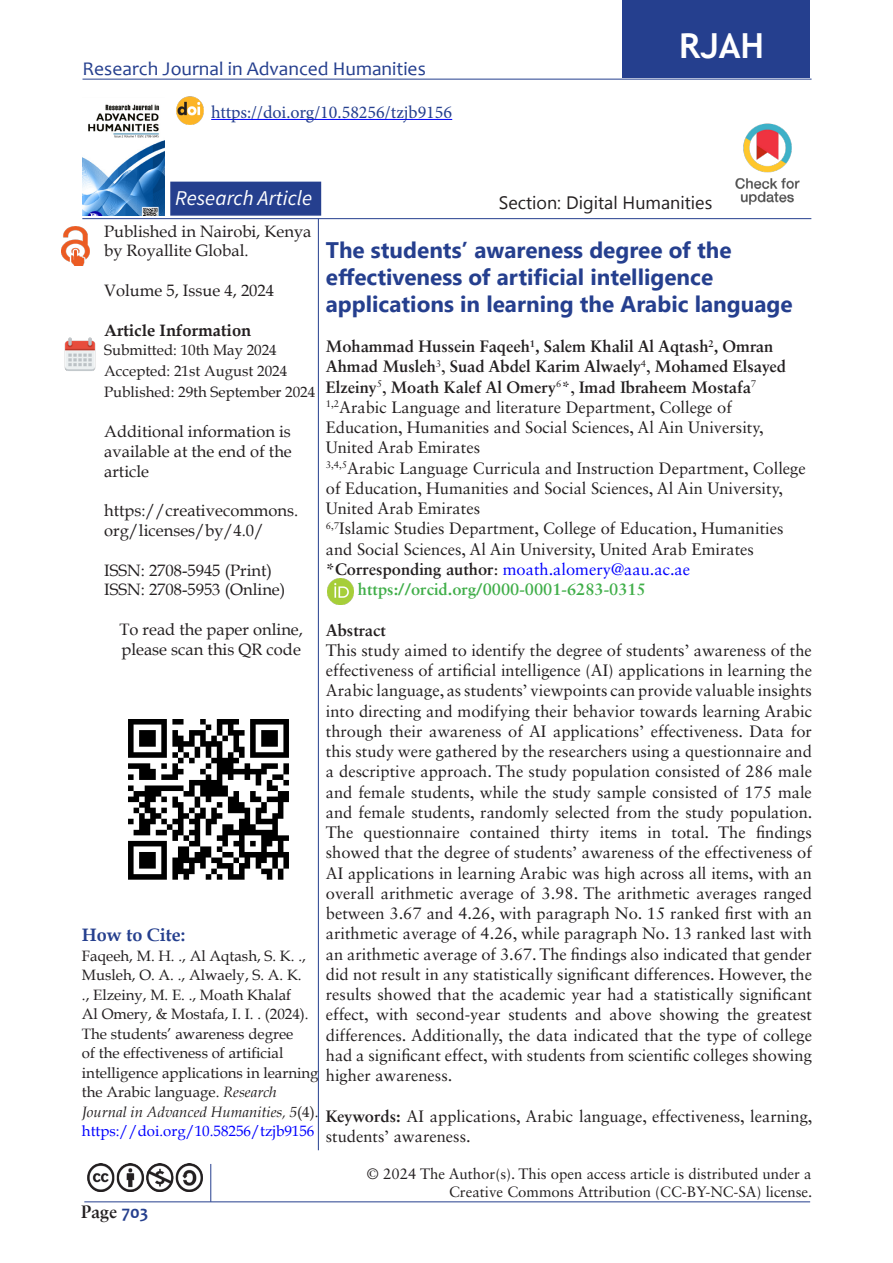
<style>
.page{position:relative;width:893px;height:1263px;background:#fff}
.page>*{position:absolute;margin:0;border:0;box-sizing:border-box;transform-origin:0 0}
.t1{font:700 34.5px "Trebuchet MS";color:#fff}
._1-_SJOM_TITLE{font:700 22.5px/27px "Segoe UI";color:#253f8e}
.t2{font:italic 21px "Source Sans Variable";color:#fff}
.t3{font:19.5px "Candara";color:#253f8e}
.t4{font:18px "Minion Pro";color:#253f8e}
.t5{font:18px "Gadugi";color:#231f20}
.t6{font:700 18px "Book Antiqua";color:#253f8e}
.t7{font:700 18px "Sabon";color:#231f20}
._1_4-_SJOM_Abstract{font:16.5px/20.2px "Sabon LT Std";color:#231f20;text-align:justify}
._1_2-_SJOM_AU_Affili{font:16.5px/20.2px "Sabon LT Std";color:#231f20}
.t8{font:16.5px/19.8px "Book Antiqua";color:#231f20}
._1_2-_SJOM_AU_Affili-2{font:700 16.5px/20.2px "Sabon LT Std";color:#231f20}
.Abstract{font:16.5px/20.2px "Sabon LT Std";color:#231f20}
._1_3-_SJOM_Correspon{font:16.5px "Sabon LT Std";color:#00f}
._1_2-_SJOM_AU_Affili-3{font:700 16.5px "Sabon LT Std";color:#40ae49}
.t9{font:700 16.5px "Book Antiqua";color:#231f20}
.t10{font:15px/19.5px "Book Antiqua";color:#231f20}
.t11{font:15px/18px "Sabon LT Std";color:#231f20;text-align:right}
.s1{font-weight:400}
.s2{font-weight:700;color:#231f20}
.s3{color:#231f20}
.s4{font-weight:700}
.s5{font-style:italic}
.s6{color:#00f}
.s7{font-family:"Candara";color:#253f8e}
</style>
<div class="page">
<hr style="left:84px;top:1201px;width:726px;height:1px;background:#253f8e">
<hr style="left:82px;top:79px;width:730px;height:1px;background:#253f8e">
<img style="left:64px;top:337px;width:32px;height:34px">
<img style="left:735px;top:123px;width:65px;height:82px">
<img style="left:62px;top:226px;width:27px;height:40px">
<img style="left:82px;top:104px;width:83px;height:112px">
<div style="left:623px;top:0;width:187px;height:78px;background:#253f8e"></div>
<hr style="left:318px;top:219px;width:1px;height:931px;background:#253f8e">
<div style="left:170px;top:182px;width:151px;height:34px;background:#253f8e;border:2px solid #253f8e"></div>
<img style="left:88px;top:1164px;width:114px;height:27px">
<hr style="left:211px;top:1164px;width:1px;height:38px;background:#253f8e">
<img style="left:176px;top:97px;width:28px;height:27px">
<img style="left:128px;top:719px;width:161px;height:161px">
<hr style="left:82px;top:218px;width:729px;height:1px;background:#253f8e">
<img style="left:328px;top:578px;width:26px;height:26px">
<hr style="left:211px;top:119px;width:241px;height:1px;background:#00f">
<p class="t3" style="left:82px;top:56px;width:345px">Research Journal in Advanced Humanities</p>
<p class="t4" style="left:211px;top:100px;width:243px">https://doi.org/10.58256/tzjb9156</p>
<p class="t2" style="left:175px;top:185px;width:138px">Research Article</p>
<p class="t1" style="left:679px;top:24px;width:86px">RJAH</p>
<p class="t5" style="left:499px;top:192px;width:215px">Section: Digital Humanities</p>
<p class="t8" style="left:104px;top:221px;width:209px">Published in Nairobi, Kenya by Royallite Global.</p>
<p class="t8" style="left:104px;top:280px;width:171px">Volume 5, Issue 4, 2024</p>
<p class="t9" style="left:104px;top:319px;width:149px">Article Information</p>
<p class="t10" style="left:104px;top:340px;width:174px">Submitted: 10th May 2024</p>
<p class="t10" style="left:104px;top:361px;width:185px">Accepted: 21st August 2024</p>
<p class="t10" style="left:104px;top:382px;width:212px">Published: 29th September 2024</p>
<p class="t8" style="left:104px;top:421px;width:189px;text-align:justify">Additional information is available at the end of the article</p>
<p class="t8" style="left:104px;top:500px;width:196px">https://creativecommons. org/licenses/by/4.0/</p>
<p class="t8" style="left:104px;top:560px;width:169px">ISSN: 2708-5945 (Print)</p>
<p class="t8" style="left:104px;top:580px;width:183px">ISSN: 2708-5953 (Online)</p>
<p class="t8" style="left:119px;top:619px;width:185px">To read the paper online, please scan this QR code</p>
<p class="_1-_SJOM_TITLE" style="left:326px;top:234px;width:468px">The students’ awareness degree of the effectiveness of artificial intelligence applications in learning the Arabic language</p>
<p class="_1_2-_SJOM_AU_Affili-2" style="left:326px;top:336px;width:462px">Mohammad Hussein Faqeeh<sup>1</sup>, Salem Khalil Al Aqtash<sup>2</sup>, Omran<br>Ahmad Musleh<sup>3</sup><span class="s1">,</span> Suad Abdel Karim Alwaely<sup>4</sup><span class="s1">,</span> Mohamed Elsayed<br>Elzeiny<sup>5</sup><span class="s1">,</span> Moath Kalef Al Omery<sup>6</sup><span class="s1">*,</span> Imad Ibraheem Mostafa<sup>7</sup></p>
<p class="_1_2-_SJOM_AU_Affili" style="left:326px;top:397px;width:439px"><sup>1,2</sup>Arabic Language and literature Department, College of<br>Education, Humanities and Social Sciences, Al Ain University,<br>United Arab Emirates</p>
<p class="_1_2-_SJOM_AU_Affili" style="left:326px;top:458px;width:481px"><sup>3,4,5</sup>Arabic Language Curricula and Instruction Department, College of Education, Humanities and Social Sciences, Al Ain University,<br>United Arab Emirates</p>
<p class="_1_2-_SJOM_AU_Affili" style="left:326px;top:518px;width:459px"><sup>6,7</sup>Islamic Studies Department, College of Education, Humanities and Social Sciences, Al Ain University, United Arab Emirates</p>
<p class="_1_3-_SJOM_Correspon" style="left:326px;top:559px;width:366px"><span class="s2">*Corresponding author</span><span class="s3">:</span> moath.alomery@aau.ac.ae</p>
<p class="_1_2-_SJOM_AU_Affili-3" style="left:358px;top:579px;width:289px">https://orcid.org/0000-0001-6283-0315</p>
<p class="_1_2-_SJOM_AU_Affili-2" style="left:326px;top:619px;width:61px">Abstract</p>
<p class="_1_4-_SJOM_Abstract" style="left:326px;top:640px;width:488px">This study aimed to identify the degree of students’ awareness of the effectiveness of artificial intelligence (AI) applications in learning the Arabic language, as students’ viewpoints can provide valuable insights into directing and modifying their behavior towards learning Arabic through their awareness of AI applications’ effectiveness. Data for this study were gathered by the researchers using a questionnaire and a descriptive approach. The study population consisted of 286 male and female students, while the study sample consisted of 175 male and female students, randomly selected from the study population.<br>The questionnaire contained thirty items in total. The findings showed that the degree of students’ awareness of the effectiveness of AI applications in learning Arabic was high across all items, with an overall arithmetic average of 3.98. The arithmetic averages ranged between 3.67 and 4.26, with paragraph No. 15 ranked first with an arithmetic average of 4.26, while paragraph No. 13 ranked last with an arithmetic average of 3.67. The findings also indicated that gender did not result in any statistically significant differences. However, the results showed that the academic year had a statistically significant effect, with second-year students and above showing the greatest differences. Additionally, the data indicated that the type of college had a significant effect, with students from scientific colleges showing higher awareness.</p>
<p class="Abstract" style="left:326px;top:1106px;width:488px"><span class="s4">Keywords:</span> AI applications, Arabic language, effectiveness, learning, students’ awareness.</p>
<p class="t6" style="left:82px;top:923px;width:105px">How to Cite:</p>
<p class="t10" style="left:82px;top:945px;width:238px">Faqeeh, M. H. ., Al Aqtash, S. K. ., Musleh, O. A. ., Alwaely, S. A. K.<br>., Elzeiny, M. E. ., Moath Khalaf<br>Al Omery, &amp; Mostafa, I. I. . (2024).<br>The students’ awareness degree<br>of the effectiveness of artificial intelligence applications in learning the Arabic language. <span class="s5">Research Journal in Advanced Humanities, 5</span>(4). <span class="s6">https://doi.org/10.58256/tzjb9156</span></p>
<p class="t7" style="left:81px;top:1201px;width:69px">Page <span class="s7">703</span></p>
<p class="t11" style="left:367px;top:1164px;width:447px">© 2024 The Author(s). This open access article is distributed under a<br>Creative Commons Attribution (CC-BY-NC-SA) license.</p>
</div>
